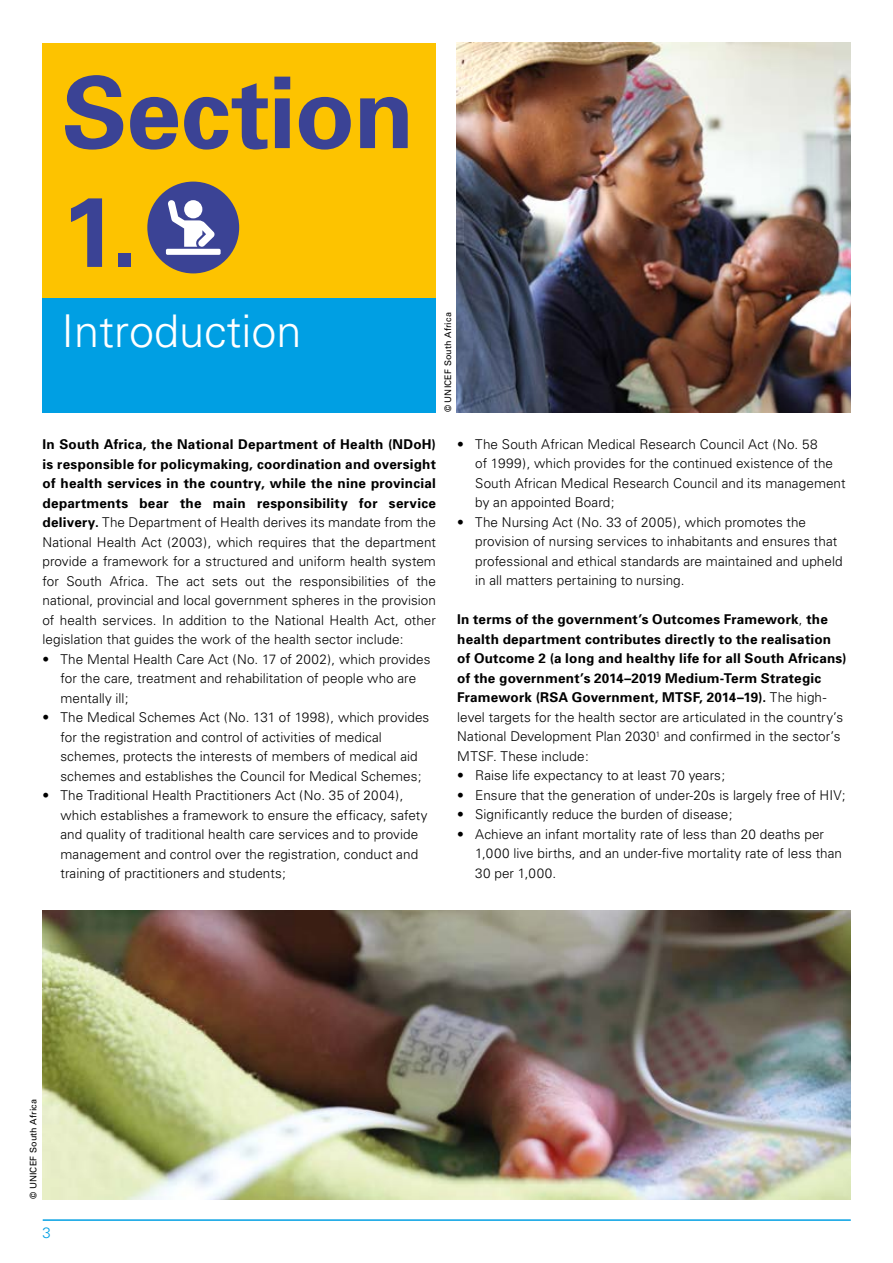
<style>
.page{position:relative;width:893px;height:1263px;background:#fff}
.page>*{position:absolute;margin:0;border:0;box-sizing:border-box;transform-origin:0 0}
.t1{font:700 99px/118.8px "Univers";letter-spacing:-.015em;color:#3b4395}
.t2{font:300 45px "Univers";color:#fff}
.t3{font:300 15px "Univers";color:#009fe3}
.t4{font:300 13.5px/19.5px "Univers";letter-spacing:.005em;color:#000}
.t5{font:700 13.5px/19.5px "Univers";letter-spacing:.015em;color:#000}
.t6{font:9px "Univers";letter-spacing:.01em;color:#000}
.s1{font-weight:700}
.s2{font-weight:300}
</style>
<div class="page">
<hr style="left:43px;top:1220px;width:808px;height:1px;background:#009fe3">
<div style="left:43px;top:43px;width:393px;height:369px;background:#fdc300"></div>
<div style="left:43px;top:298px;width:393px;height:114px;background:#009fe3"></div>
<div style="left:147px;top:182px;width:92px;height:91px;background:#3b4395;border-radius:50%"></div>
<svg style="left:166px;top:200px;width:55px;height:55px"></svg>
<img style="left:457px;top:43px;width:393px;height:369px">
<img style="left:42px;top:910px;width:808px;height:289px">
<h1 class="t1" style="left:62px;top:50px;width:354px">Section<br>1.</h1>
<h2 class="t2" style="left:62px;top:304px;width:242px">Introduction</h2>
<p class="t6" style="left:442px;top:412px;width:102px;rotate:-90deg">© UNICEF South Africa</p>
<p class="t4" style="left:43px;top:434px;width:395px;text-align:justify"><span class="s1">In South Africa, the National Department of Health (NDoH) is responsible for policymaking, coordination and oversight of health services in the country, while the nine provincial departments bear the main responsibility for service delivery.</span> The Department of Health derives its mandate from the National Health Act (2003), which requires that the department provide a framework for a structured and uniform health system for South Africa. The act sets out the responsibilities of the national, provincial and local government spheres in the provision of health services. In addition to the National Health Act, other legislation that guides the work of the health sector include:</p>
<p class="t4" style="left:61px;top:649px;width:371px;text-indent:-18px">• The Mental Health Care Act (No. 17 of 2002), which provides for the care, treatment and rehabilitation of people who are mentally ill;</p>
<p class="t4" style="left:61px;top:707px;width:370px;text-indent:-18px">• The Medical Schemes Act (No. 131 of 1998), which provides for the registration and control of activities of medical schemes, protects the interests of members of medical aid schemes and establishes the Council for Medical Schemes;</p>
<p class="t4" style="left:61px;top:785px;width:369px;text-indent:-18px">• The Traditional Health Practitioners Act (No. 35 of 2004), which establishes a framework to ensure the efficacy, safety and quality of traditional health care services and to provide management and control over the registration, conduct and training of practitioners and students;</p>
<p class="t4" style="left:475px;top:434px;width:372px;text-indent:-18px">• The South African Medical Research Council Act (No. 58<br>of 1999), which provides for the continued existence of the South African Medical Research Council and its management by an appointed Board;</p>
<p class="t4" style="left:475px;top:512px;width:369px;text-indent:-18px">• The Nursing Act (No. 33 of 2005), which promotes the provision of nursing services to inhabitants and ensures that professional and ethical standards are maintained and upheld in all matters pertaining to nursing.</p>
<p class="t5" style="left:457px;top:609px;width:391px">In terms of the government’s Outcomes Framework<span class="s2">,</span> the health department contributes directly to the realisation of Outcome 2 (a long and healthy life for all South Africans) of the government’s 2014–2019 Medium-Term Strategic Framework (RSA Government, MTSF, 2014–19). <span class="s2">The high&shy;level targets for the health sector are articulated in the country’s National Development Plan 2030</span><sup>1</sup> <span class="s2">and confirmed in the sector’s MTSF. These include:</span></p>
<p class="t4" style="left:457px;top:766px;width:269px">• Raise life expectancy to at least 70 years;</p>
<p class="t4" style="left:457px;top:785px;width:390px">• Ensure that the generation of under-20s is largely free of HIV;</p>
<p class="t4" style="left:457px;top:805px;width:277px">• Significantly reduce the burden of disease;</p>
<p class="t4" style="left:475px;top:824px;width:368px;text-indent:-18px">• Achieve an infant mortality rate of less than 20 deaths per<br>1,000 live births, and an under-five mortality rate of less than<br>30 per 1,000.</p>
<p class="t6" style="left:28px;top:1199px;width:102px;rotate:-90deg">© UNICEF South Africa</p>
<p class="t3" style="left:43px;top:1224px;width:10px">3</p>
</div>
